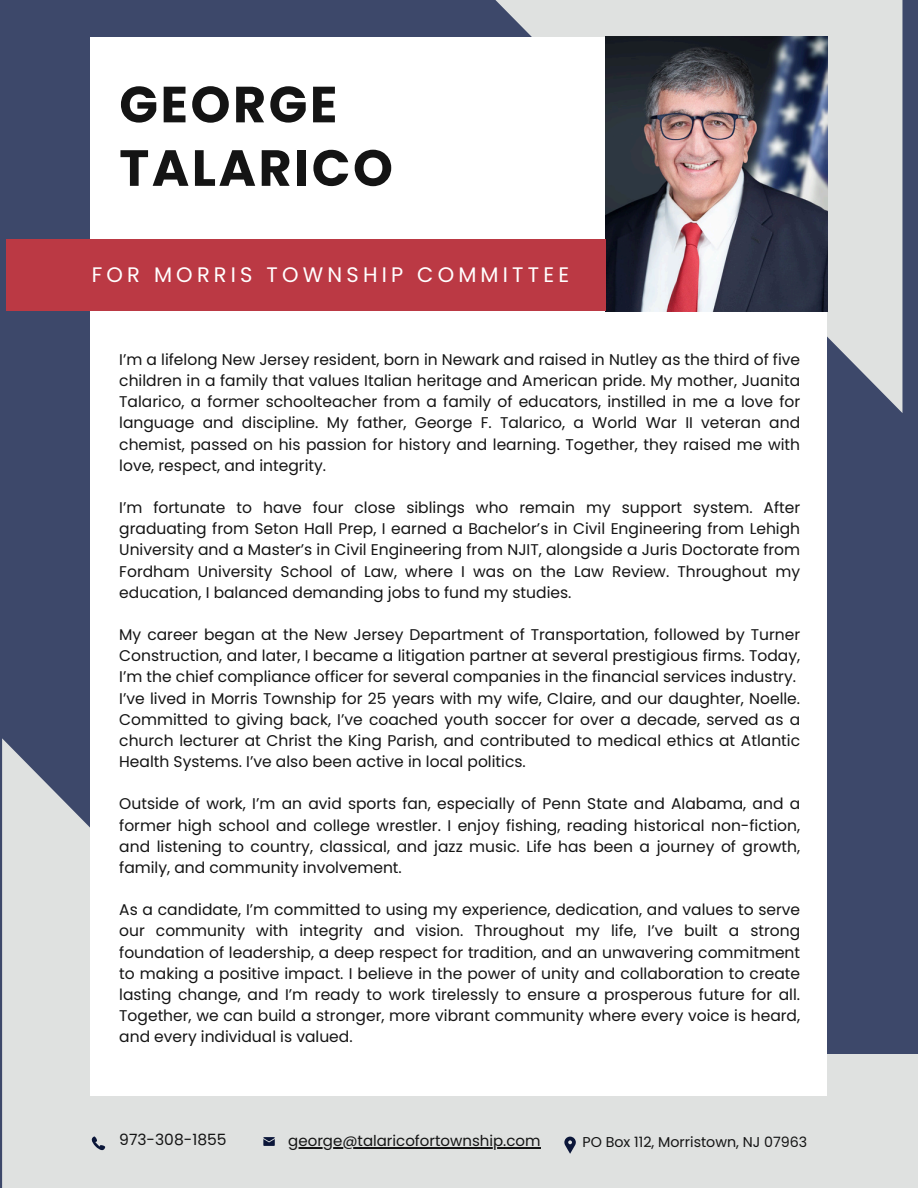
<style>
.page{position:relative;width:918px;height:1188px;background:#3d486a}
.page>*{position:absolute;margin:0;border:0;box-sizing:border-box;transform-origin:0 0}
.t1{font:700 50.85px/63.4px "Poppins";letter-spacing:.05em;color:#141414}
.t2{font:21px "Poppins";letter-spacing:.2em;color:#fff}
.t3{font:15.45px/21.1px "Poppins";color:#141414;text-align:justify}
.t4{font:15px "Poppins";color:#141414}
.t5{font:14.25px "Poppins";color:#141414}
</style>
<div class="page">
<svg style="left:495px;top:0;width:407px;height:413px;background:#d0d3d5"></svg>
<svg style="left:2px;top:738px;width:89px;height:450px;background:#c8cccf"></svg>
<div style="left:7px;top:1054px;width:911px;height:134px;background:#dfe1e0"></div>
<div style="left:91px;top:37px;width:736px;height:1059px;background:#fff"></div>
<img style="left:606px;top:37px;width:221px;height:274px">
<div style="left:7px;top:239px;width:599px;height:72px;background:#bb3944"></div>
<svg style="left:92px;top:1137px;width:13px;height:13px"></svg>
<svg style="left:564px;top:1137px;width:12px;height:16px"></svg>
<svg style="left:263px;top:1137px;width:12px;height:9px"></svg>
<hr style="left:288px;top:1148px;width:253px;height:1px;background:#141414">
<p class="t1" style="left:119px;top:73px;width:275px">GEORGE<br>TALARICO</p>
<p class="t2" style="left:92px;top:260px;width:479px">FOR MORRIS TOWNSHIP COMMITTEE</p>
<p class="t3" style="left:119px;top:349px;width:682px">I’m a lifelong New Jersey resident, born in Newark and raised in Nutley as the third of five children in a family that values Italian heritage and American pride. My mother, Juanita Talarico, a former schoolteacher from a family of educators, instilled in me a love for language and discipline. My father, George F. Talarico, a World War II veteran and chemist, passed on his passion for history and learning. Together, they raised me with love, respect, and integrity.</p>
<p class="t3" style="left:119px;top:497px;width:682px">I’m fortunate to have four close siblings who remain my support system. After graduating from Seton Hall Prep, I earned a Bachelor’s in Civil Engineering from Lehigh University and a Master’s in Civil Engineering from NJIT, alongside a Juris Doctorate from Fordham University School of Law, where I was on the Law Review. Throughout my education, I balanced demanding jobs to fund my studies.</p>
<h1 class="t3" style="left:119px;top:624px;width:682px">My career began at the New Jersey Department of Transportation, followed by Turner Construction, and later, I became a litigation partner at several prestigious firms. Today, I’m the chief compliance officer for several companies in the financial services industry.</h1>
<p class="t3" style="left:119px;top:688px;width:682px">I’ve lived in Morris Township for 25 years with my wife, Claire, and our daughter, Noelle.<br>Committed to giving back, I’ve coached youth soccer for over a decade, served as a church lecturer at Christ the King Parish, and contributed to medical ethics at Atlantic Health Systems. I’ve also been active in local politics.</p>
<p class="t3" style="left:119px;top:793px;width:682px">Outside of work, I’m an avid sports fan, especially of Penn State and Alabama, and a former high school and college wrestler. I enjoy fishing, reading historical non-fiction, and listening to country, classical, and jazz music. Life has been a journey of growth, family, and community involvement.</p>
<p class="t3" style="left:119px;top:899px;width:682px">As a candidate, I’m committed to using my experience, dedication, and values to serve our community with integrity and vision. Throughout my life, I’ve built a strong foundation of leadership, a deep respect for tradition, and an unwavering commitment to making a positive impact. I believe in the power of unity and collaboration to create lasting change, and I’m ready to work tirelessly to ensure a prosperous future for all.<br>Together, we can build a stronger, more vibrant community where every voice is heard, and every individual is valued.</p>
<p class="t3" style="left:119px;top:1129px;width:109px">973-308-1855</p>
<h2 class="t4" style="left:288px;top:1131px;width:254px">george@talaricofortownship.com</h2>
<p class="t5" style="left:583px;top:1132px;width:226px">PO Box 112, Morristown, NJ 07963</p>
</div>
